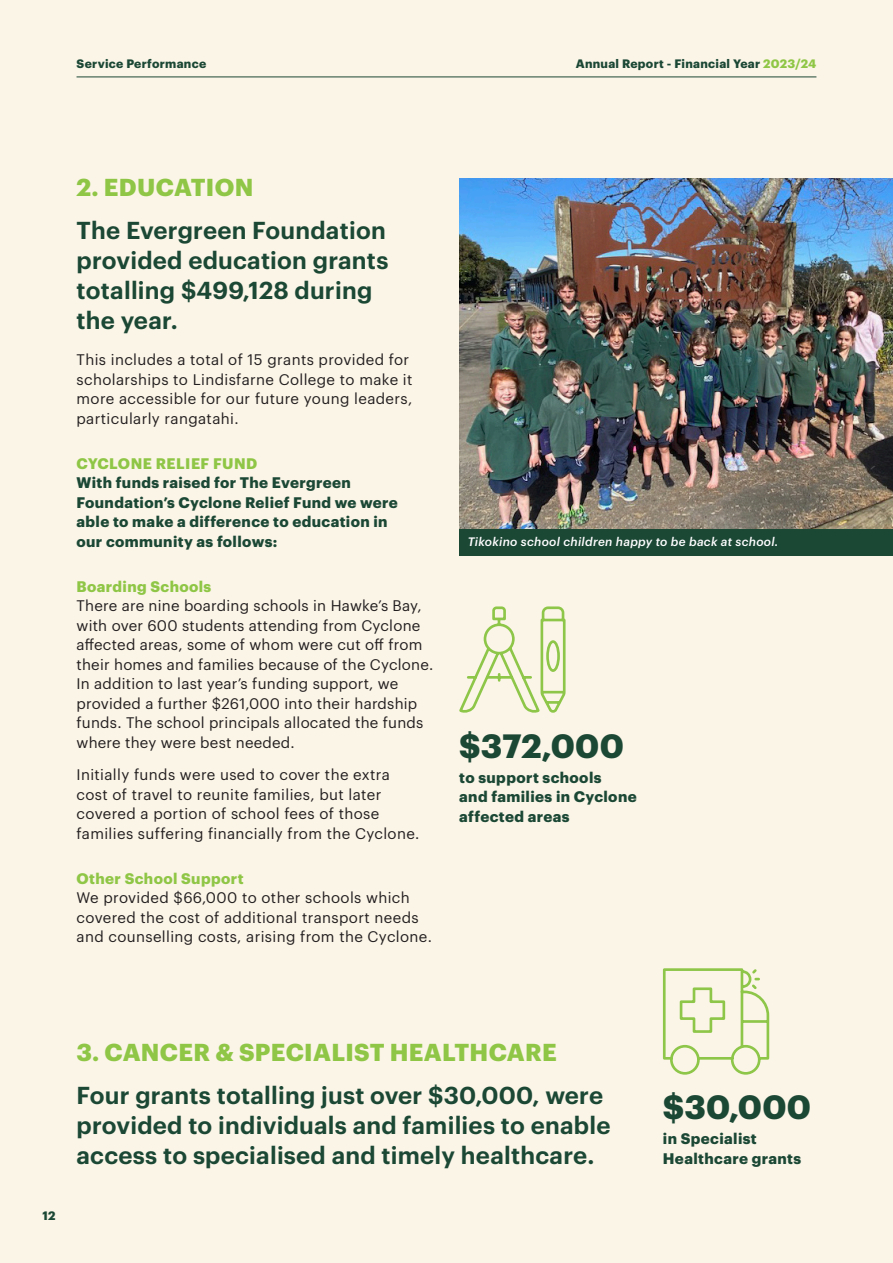
<style>
.page{position:relative;width:893px;height:1263px;background:#fbf5e7}
.page>*{position:absolute;margin:0;border:0;box-sizing:border-box;transform-origin:0 0}
.Fact_Number{font:700 33px "Graphik";letter-spacing:.01em;color:#1b4735}
.Standfirst_Space_After{font:600 24px/30px "Graphik";letter-spacing:.01em;color:#1b4735}
.Standfirst_Space_After_CAPS{font:700 24px "Graphik";letter-spacing:.015em;color:#8fc646}
.Body_Space_After{font:15px/19.5px "Graphik";letter-spacing:.025em;color:#231f20}
.Body_Bold_Separate_to_this{font:700 15px/19.5px "Graphik";letter-spacing:.025em;color:#1b4735}
.Fact_Text{font:700 15px/19.5px "Graphik";letter-spacing:.025em;color:#1b4735}
.Body_Bold_Space_Before{font:700 15px "Graphik";letter-spacing:.025em;color:#8fc646}
.Fact_Body{font:700 15px/19.5px "Graphik";letter-spacing:.025em;color:#1b4735}
.Body_Bold_Separate_to_this__CAPS_HEAD{font:700 15px "Graphik";letter-spacing:.03em;color:#8fc646}
.Body_Bold_Space_Before-2{font:700 12px "Graphik";letter-spacing:.025em;color:#1b4735}
.t1{font:italic 500 12px "Graphik";letter-spacing:.025em;color:#fff}
.s1{color:#8fc646}
</style>
<div class="page">
<svg style="left:459px;top:606px;width:107px;height:107px"></svg>
<svg style="left:663px;top:968px;width:106px;height:106px"></svg>
<img style="left:459px;top:179px;width:434px;height:350px">
<div style="left:459px;top:529px;width:434px;height:26px;background:#1b4735"></div>
<hr style="left:77px;top:77px;width:739px;height:1px;background:#1b4735">
<p class="Body_Bold_Space_Before-2" style="left:77px;top:54px;width:131px">Service Performance</p>
<p class="Body_Bold_Space_Before-2" style="left:576px;top:54px;width:242px">Annual Report - Financial Year <span class="s1">2023/24</span></p>
<p class="Standfirst_Space_After_CAPS" style="left:77px;top:169px;width:178px">2. EDUCATION</p>
<p class="Standfirst_Space_After" style="left:77px;top:213px;width:313px">The Evergreen Foundation provided education grants totalling $499,128 during the year.</p>
<p class="Body_Space_After" style="left:77px;top:349px;width:337px">This includes a total of 15 grants provided for scholarships to Lindisfarne College to make it more accessible for our future young leaders, particularly rangatahi.</p>
<p class="Body_Bold_Separate_to_this__CAPS_HEAD" style="left:77px;top:452px;width:182px">CYCLONE RELIEF FUND</p>
<p class="Body_Bold_Separate_to_this" style="left:77px;top:472px;width:323px">With funds raised for The Evergreen Foundation’s Cyclone Relief Fund we were able to make a difference to education in our community as follows:</p>
<p class="Body_Bold_Space_Before" style="left:77px;top:575px;width:136px">Boarding Schools</p>
<p class="Body_Space_After" style="left:77px;top:595px;width:358px">There are nine boarding schools in Hawke’s Bay, with over 600 students attending from Cyclone affected areas, some of whom were cut off from their homes and families because of the Cyclone.<br>In addition to last year’s funding support, we provided a further $261,000 into their hardship funds. The school principals allocated the funds where they were best needed.</p>
<p class="Body_Space_After" style="left:77px;top:764px;width:344px">Initially funds were used to cover the extra cost of travel to reunite families, but later covered a portion of school fees of those families suffering financially from the Cyclone.</p>
<p class="Body_Bold_Space_Before" style="left:77px;top:866px;width:169px">Other School Support</p>
<p class="Body_Space_After" style="left:77px;top:887px;width:357px">We provided $66,000 to other schools which covered the cost of additional transport needs and counselling costs, arising from the Cyclone.</p>
<p class="t1" style="left:468px;top:533px;width:312px">Tikokino school children happy to be back at school.</p>
<p class="Fact_Number" style="left:459px;top:720px;width:166px">$372,000</p>
<p class="Fact_Text" style="left:459px;top:766px;width:179px">to support schools<br>and families in Cyclone affected areas</p>
<p class="Body_Bold_Space_Before-2" style="left:43px;top:1207px;width:15px">12</p>
<p class="Standfirst_Space_After_CAPS" style="left:77px;top:1034px;width:482px">3. CANCER &amp; SPECIALIST HEALTHCARE</p>
<p class="Standfirst_Space_After" style="left:77px;top:1078px;width:535px">Four grants totalling just over $30,000, were provided to individuals and families to enable access to specialised and timely healthcare.</p>
<p class="Fact_Number" style="left:663px;top:1082px;width:150px">$30,000</p>
<p class="Fact_Body" style="left:663px;top:1128px;width:140px">in Specialist<br>Healthcare grants</p>
</div>
